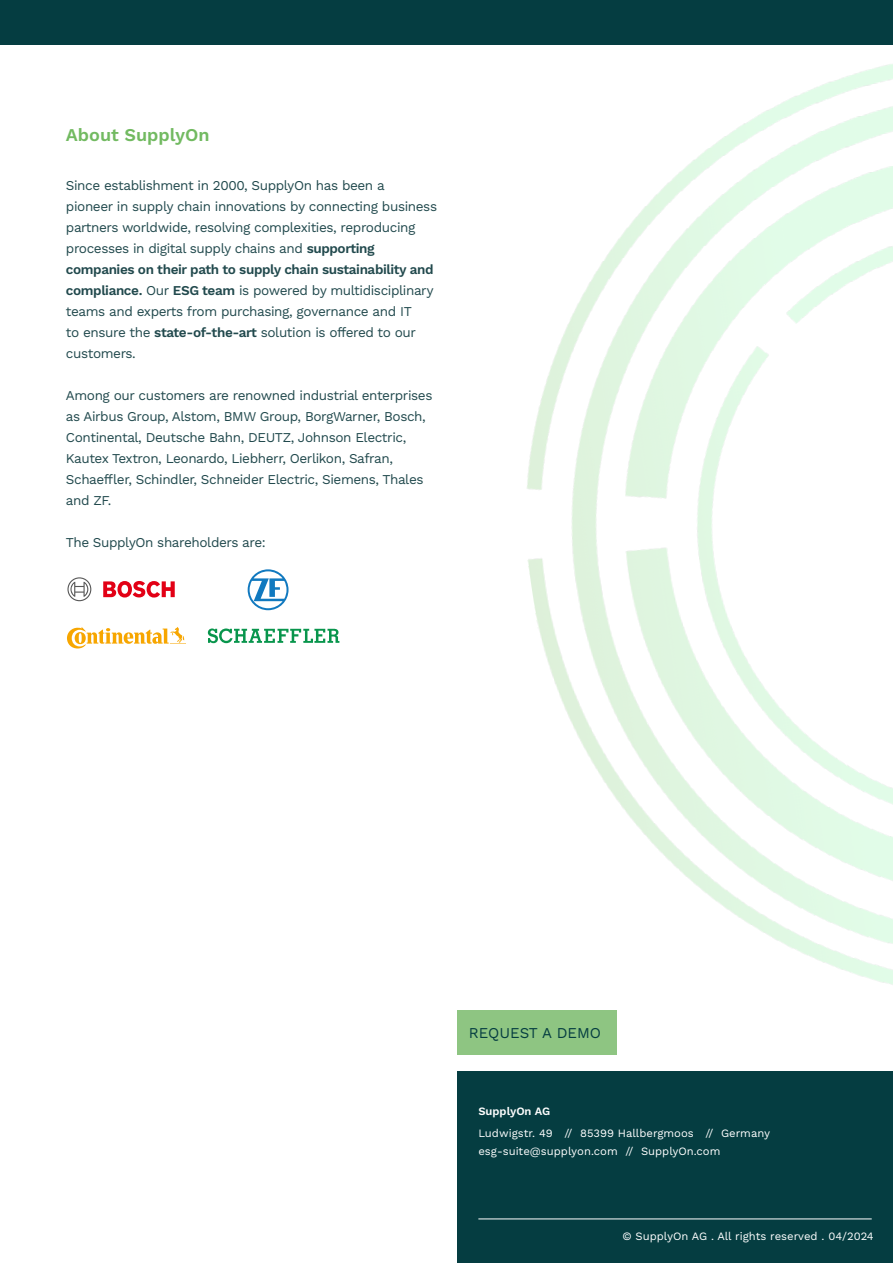
<style>
.page{position:relative;width:893px;height:1263px;background:#fff}
.page>*{position:absolute;margin:0;border:0;box-sizing:border-box;transform-origin:0 0}
.t1{font:600 18px "Work Sans";color:#72ba61}
.t2{font:15px "Work Sans";color:#053d41}
.t3{font:13.5px/21px "Work Sans";letter-spacing:-.03em;color:#21494d}
.t4{font:11.25px/18px "Work Sans";color:#fff}
.t5{font:600 11.25px "Work Sans";color:#fff}
.s1{font-weight:600}
</style>
<div class="page">
<img style="left:527px;top:64px;width:366px;height:921px">
<div style="left:457px;top:1071px;width:436px;height:192px;background:#053d41"></div>
<hr style="left:478px;top:1218px;width:394px;height:1px;background:#fff">
<svg style="left:103px;top:581px;width:72px;height:16px"></svg>
<svg style="left:67px;top:577px;width:24px;height:24px"></svg>
<svg style="left:208px;top:628px;width:131px;height:15px"></svg>
<svg style="left:248px;top:569px;width:41px;height:41px"></svg>
<svg style="left:67px;top:627px;width:119px;height:21px"></svg>
<div style="left:457px;top:1010px;width:160px;height:45px;background:#8ec582"></div>
<div style="left:0;top:0;width:893px;height:45px;background:#053d41"></div>
<h1 class="t1" style="left:66px;top:125px;width:145px">About SupplyOn</h1>
<p class="t3" style="left:66px;top:175px;width:373px">Since establishment in 2000, SupplyOn has been a<br>pioneer in supply chain innovations by connecting business partners worldwide, resolving complexities, reproducing processes in digital supply chains and <span class="s1">supporting companies on their path to supply chain sustainability and compliance.</span> Our <span class="s1">ESG team</span> is powered by multidisciplinary teams and experts from purchasing, governance and IT<br>to ensure the <span class="s1">state-of-the-art</span> solution is offered to our customers.</p>
<p class="t3" style="left:66px;top:385px;width:368px">Among our customers are renowned industrial enterprises as Airbus Group, Alstom, BMW Group, BorgWarner, Bosch, Continental, Deutsche Bahn, DEUTZ, Johnson Electric, Kautex Textron, Leonardo, Liebherr, Oerlikon, Safran, Schaeffler, Schindler, Schneider Electric, Siemens, Thales and ZF.</p>
<p class="t3" style="left:66px;top:532px;width:201px">The SupplyOn shareholders are:</p>
<p class="t2" style="left:469px;top:1024px;width:134px">REQUEST A DEMO</p>
<p class="t5" style="left:478px;top:1104px;width:73px">SupplyOn AG</p>
<p class="t4" style="left:478px;top:1125px;width:293px">Ludwigstr. 49 // 85399 Hallbergmoos // Germany esg-suite@supplyon.com // SupplyOn.com</p>
<p class="t4" style="left:623px;top:1228px;width:253px">© SupplyOn AG . All rights reserved . 04/2024</p>
</div>
